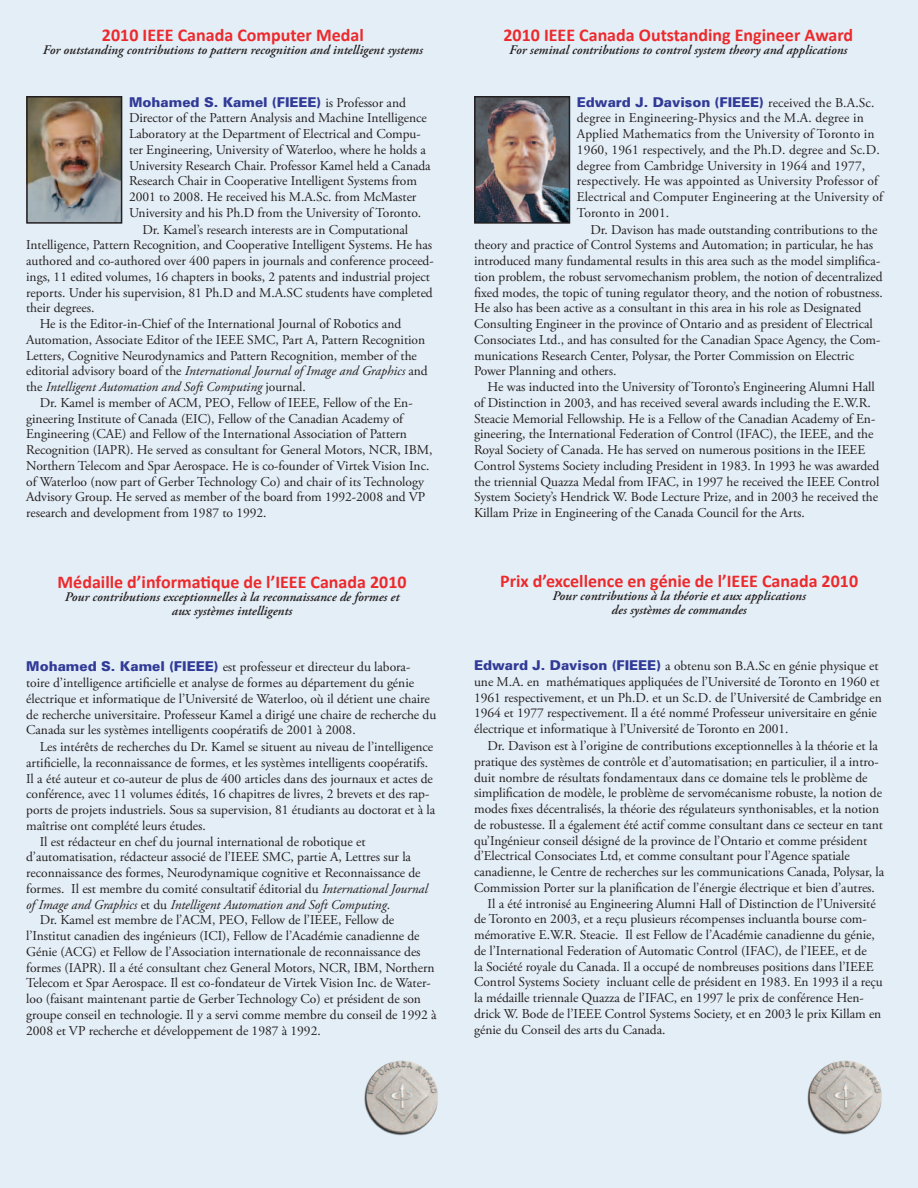
<style>
.page{position:relative;width:918px;height:1188px;background:#e4eef6}
.page>*{position:absolute;margin:0;border:0;box-sizing:border-box;transform-origin:0 0}
.Headers_a_la_pg_3_RE{font:700 18px "Calibri";color:#ec2a2d}
.Body_Copy_for_info_a{font:13.5px/15.8px "Adobe Garamond Pro";letter-spacing:-.005em;color:#231f20}
.Body_Copy-recipients{font:13.5px/15.8px "Adobe Garamond Pro";letter-spacing:-.005em;color:#231f20}
.Header_Text_for_Meda{font:italic 600 13.2px/13.5px "Adobe Garamond Pro";color:#231f20;text-align:center}
.s1{font-family:"Univers";font-weight:900;color:#313b97}
.s2{font-style:italic}
</style>
<div class="page">
<img style="left:29px;top:99px;width:90px;height:122px">
<div style="left:26px;top:96px;width:96px;height:128px;border:2px solid #231f20"></div>
<img style="left:364px;top:1061px;width:74px;height:75px">
<img style="left:807px;top:1060px;width:75px;height:75px">
<img style="left:477px;top:99px;width:90px;height:122px">
<div style="left:474px;top:96px;width:96px;height:128px;border:2px solid #231f20"></div>
<p class="Headers_a_la_pg_3_RE" style="left:102px;top:23px;width:263px">2010 IEEE Canada Computer Medal</p>
<p class="Header_Text_for_Meda" style="left:43px;top:44px;width:381px">For outstanding contributions to pattern recognition and intelligent systems</p>
<p class="Body_Copy-recipients" style="left:129px;top:95px;width:303px"><span class="s1">Mohamed S. Kamel (FIEEE)</span> is Professor and Director of the Pattern Analysis and Machine Intelligence Laboratory at the Department of Electrical and Compu&shy;ter Engineering, University of Waterloo, where he holds a University Research Chair. Professor Kamel held a Canada Research Chair in Cooperative Intelligent Systems from 2001 to 2008. He received his M.A.Sc. from McMaster University and his Ph.D from the University of Toronto.</p>
<p class="Body_Copy_for_info_a" style="left:26px;top:222px;width:409px;text-indent:116px">Dr. Kamel’s research interests are in Computational Intelligence, Pattern Recognition, and Cooperative Intelligent Systems. He has authored and co-authored over 400 papers in journals and conference proceed&shy;ings, 11 edited volumes, 16 chapters in books, 2 patents and industrial project reports. Under his supervision, 81 Ph.D and M.A.SC students have completed their degrees.</p>
<p class="Body_Copy_for_info_a" style="left:26px;top:317px;width:403px;text-indent:14px">He is the Editor-in-Chief of the International Journal of Robotics and Automation, Associate Editor of the IEEE SMC, Part A, Pattern Recognition Letters, Cognitive Neurodynamics and Pattern Recognition, member of the editorial advisory board of the <span class="s2">International Journal of Image and Graphics</span> and the <span class="s2">Intelligent Automation and Soft Computing</span> journal.</p>
<p class="Body_Copy_for_info_a" style="left:26px;top:395px;width:408px;text-indent:14px">Dr. Kamel is member of ACM, PEO, Fellow of IEEE, Fellow of the En&shy;gineering Institute of Canada (EIC), Fellow of the Canadian Academy of Engineering (CAE) and Fellow of the International Association of Pattern Recognition (IAPR). He served as consultant for General Motors, NCR, IBM, Northern Telecom and Spar Aerospace. He is co-founder of Virtek Vision Inc. of Waterloo (now part of Gerber Technology Co) and chair of its Technology Advisory Group. He served as member of the board from 1992-2008 and VP research and development from 1987 to 1992.</p>
<p class="Headers_a_la_pg_3_RE" style="left:58px;top:570px;width:351px">Médaille d’informatique de l’IEEE Canada 2010</p>
<p class="Header_Text_for_Meda" style="left:65px;top:591px;width:336px">Pour contributions exceptionnelles à la reconnaissance de formes et aux systèmes intelligents</p>
<p class="Body_Copy-recipients" style="left:26px;top:660px;width:412px"><span class="s1">Mohamed S. Kamel (FIEEE)</span> est professeur et directeur du labora&shy;toire d’intelligence artificielle et analyse de formes au département du génie électrique et informatique de l’Université de Waterloo, où il détient une chaire de recherche universitaire. Professeur Kamel a dirigé une chaire de recherche du Canada sur les systèmes intelligents coopératifs de 2001 à 2008.</p>
<p class="Body_Copy_for_info_a" style="left:26px;top:739px;width:410px;text-indent:14px">Les intérêts de recherches du Dr. Kamel se situent au niveau de l’intelligence artificielle, la reconnaissance de formes, et les systèmes intelligents coopératifs.<br>Il a été auteur et co-auteur de plus de 400 articles dans des journaux et actes de conférence, avec 11 volumes édités, 16 chapitres de livres, 2 brevets et des rap&shy;ports de projets industriels. Sous sa supervision, 81 étudiants au doctorat et à la maîtrise ont complété leurs études.</p>
<p class="Body_Copy_for_info_a" style="left:26px;top:834px;width:403px;text-indent:14px">Il est rédacteur en chef du journal international de robotique et d’automatisation, rédacteur associé de l’IEEE SMC, partie A, Lettres sur la reconnaissance des formes, Neurodynamique cognitive et Reconnaissance de formes. Il est membre du comité consultatif éditorial du <span class="s2">International Journal of Image and Graphics</span> et du <span class="s2">Intelligent Automation and Soft Computing</span>.</p>
<p class="Body_Copy_for_info_a" style="left:26px;top:913px;width:412px;text-indent:14px">Dr. Kamel est membre de l’ACM, PEO, Fellow de l’IEEE, Fellow de l’Institut canadien des ingénieurs (ICI), Fellow de l’Académie canadienne de Génie (ACG) et Fellow de l’Association internationale de reconnaissance des formes (IAPR). Il a été consultant chez General Motors, NCR, IBM, Northern Telecom et Spar Aerospace. Il est co-fondateur de Virtek Vision Inc. de Water&shy;loo (faisant maintenant partie de Gerber Technology Co) et président de son groupe conseil en technologie. Il y a servi comme membre du conseil de 1992 à 2008 et VP recherche et développement de 1987 à 1992.</p>
<p class="Headers_a_la_pg_3_RE" style="left:503px;top:23px;width:351px">2010 IEEE Canada Outstanding Engineer Award</p>
<p class="Header_Text_for_Meda" style="left:509px;top:44px;width:340px">For seminal contributions to control system theory and applications</p>
<p class="Body_Copy-recipients" style="left:577px;top:95px;width:308px"><span class="s1">Edward J. Davison (FIEEE)</span> received the B.A.Sc. degree in Engineering-Physics and the M.A. degree in Applied Mathematics from the University of Toronto in 1960, 1961 respectively, and the Ph.D. degree and Sc.D. degree from Cambridge University in 1964 and 1977, respectively. He was appointed as University Professor of Electrical and Computer Engineering at the University of Toronto in 2001.</p>
<p class="Body_Copy_for_info_a" style="left:474px;top:222px;width:410px;text-indent:116px">Dr. Davison has made outstanding contributions to the theory and practice of Control Systems and Automation; in particular, he has introduced many fundamental results in this area such as the model simplifica&shy;tion problem, the robust servomechanism problem, the notion of decentralized fixed modes, the topic of tuning regulator theory, and the notion of robustness.<br>He also has been active as a consultant in this area in his role as Designated Consulting Engineer in the province of Ontario and as president of Electrical Consociates Ltd., and has consulted for the Canadian Space Agency, the Com&shy;munications Research Center, Polysar, the Porter Commission on Electric Power Planning and others.</p>
<p class="Body_Copy_for_info_a" style="left:474px;top:380px;width:407px;text-indent:14px">He was inducted into the University of Toronto’s Engineering Alumni Hall of Distinction in 2003, and has received several awards including the E.W.R.<br>Steacie Memorial Fellowship. He is a Fellow of the Canadian Academy of En&shy;gineering, the International Federation of Control (IFAC), the IEEE, and the Royal Society of Canada. He has served on numerous positions in the IEEE Control Systems Society including President in 1983. In 1993 he was awarded the triennial Quazza Medal from IFAC, in 1997 he received the IEEE Control System Society’s Hendrick W. Bode Lecture Prize, and in 2003 he received the Killam Prize in Engineering of the Canada Council for the Arts.</p>
<p class="Headers_a_la_pg_3_RE" style="left:500px;top:569px;width:359px">Prix d’excellence en génie de l’IEEE Canada 2010</p>
<p class="Header_Text_for_Meda" style="left:552px;top:590px;width:255px">Pour contributions à la théorie et aux applications des systèmes de commandes</p>
<p class="Body_Copy-recipients" style="left:474px;top:659px;width:409px"><span class="s1">Edward J. Davison (FIEEE)</span> a obtenu son B.A.Sc en génie physique et une M.A. en mathématiques appliquées de l’Université de Toronto en 1960 et 1961 respectivement, et un Ph.D. et un Sc.D. de l’Université de Cambridge en 1964 et 1977 respectivement. Il a été nommé Professeur universitaire en génie électrique et informatique à l’Université de Toronto en 2001.</p>
<p class="Body_Copy_for_info_a" style="left:474px;top:738px;width:412px;text-indent:14px">Dr. Davison est à l’origine de contributions exceptionnelles à la théorie et la pratique des systèmes de contrôle et d’automatisation; en particulier, il a intro&shy;duit nombre de résultats fondamentaux dans ce domaine tels le problème de simplification de modèle, le problème de servomécanisme robuste, la notion de modes fixes décentralisés, la théorie des régulateurs synthonisables, et la notion de robustesse. Il a également été actif comme consultant dans ce secteur en tant qu’Ingénieur conseil désigné de la province de l’Ontario et comme président d’Electrical Consociates Ltd, et comme consultant pour l’Agence spatiale canadienne, le Centre de recherches sur les communications Canada, Polysar, la Commission Porter sur la planification de l’énergie électrique et bien d’autres.</p>
<p class="Body_Copy_for_info_a" style="left:474px;top:896px;width:410px;text-indent:14px">Il a été intronisé au Engineering Alumni Hall of Distinction de l’Université de Toronto en 2003, et a reçu plusieurs récompenses incluantla bourse com&shy;mémorative E.W.R. Steacie. Il est Fellow de l’Académie canadienne du génie, de l’International Federation of Automatic Control (IFAC), de l’IEEE, et de<br>la Société royale du Canada. Il a occupé de nombreuses positions dans l’IEEE Control Systems Society incluant celle de président en 1983. En 1993 il a reçu la médaille triennale Quazza de l’IFAC, en 1997 le prix de conférence Hen&shy;drick W. Bode de l’IEEE Control Systems Society, et en 2003 le prix Killam en génie du Conseil des arts du Canada.</p>
</div>
